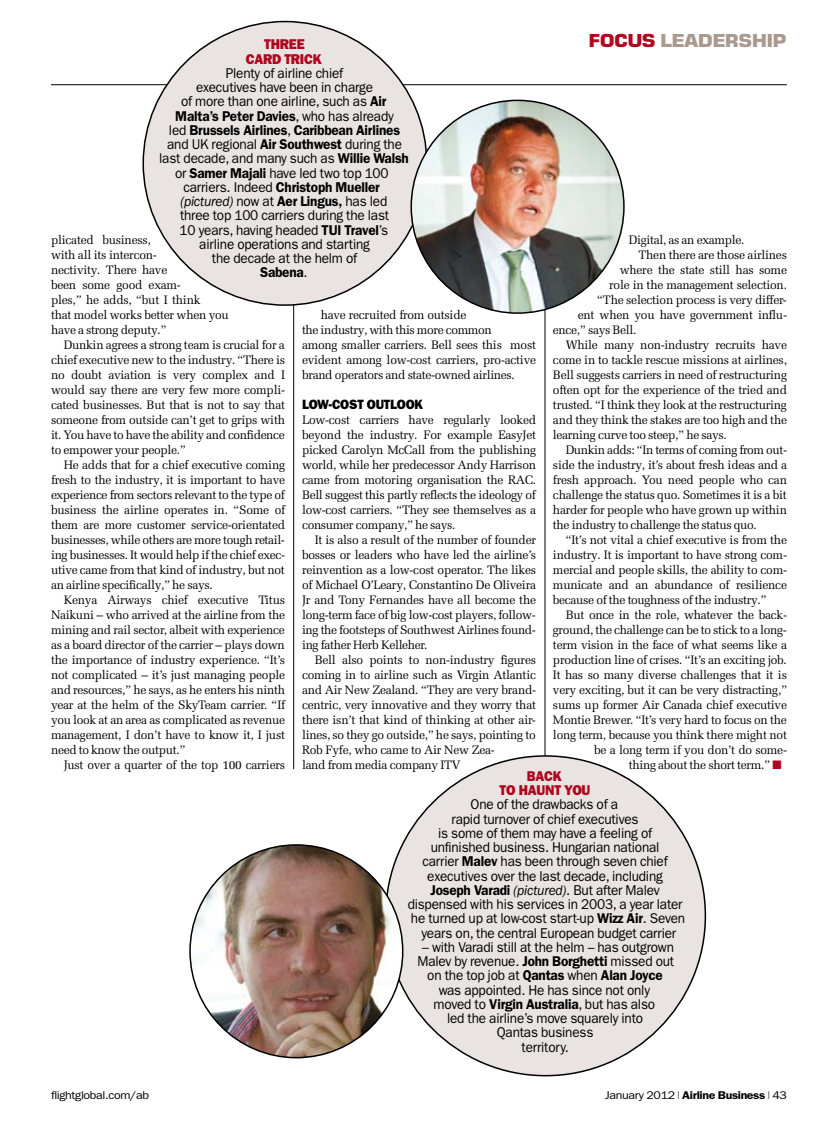
<style>
.page{position:relative;width:838px;height:1136px;background:#fff}
.page>*{position:absolute;margin:0;border:0;box-sizing:border-box;transform-origin:0 0}
.t1{font:700 18px "Eurostile LT Pro";letter-spacing:-.035em;color:#a9998f;scale:1.1 1}
.t2{font:14.25px/14.2px "ITC Franklin Gothic Std";letter-spacing:-.015em;color:#000;text-align:center;scale:.95 1}
.t3{font:14.25px/14.2px "ITC Franklin Gothic Std Hvy";letter-spacing:-.015em;color:#af071f;scale:.95 1}
.t4{font:13.5px "ITC Franklin Gothic Std Hvy";letter-spacing:-.015em;color:#000;scale:.95 1}
.t5{font:12.15px/15px "Melior LT Pro";letter-spacing:-.02em;color:#000;text-align:justify}
.t6{font:600 11.25px "ITC Franklin Gothic Std";letter-spacing:-.03em;color:#000;scale:1.1 1}
.t7{font:11.25px "ITC Franklin Gothic Std";letter-spacing:-.03em;color:#000;scale:1.1 1}
.s1{color:#af071f}
.s2{font-weight:600}
.s3{font-style:italic}
.s4{font-weight:400}
</style>
<div class="page">
<hr style="left:51px;top:84px;width:736px;height:1px;background:#000">
<hr style="left:293px;top:234px;width:1px;height:535px;background:#000">
<hr style="left:545px;top:234px;width:1px;height:535px;background:#000">
<div style="left:386px;top:755px;width:319px;height:320px;background:#e9e4e1;border-radius:50%"></div>
<div style="left:143px;top:22px;width:284px;height:283px;background:#e9e4e1;border-radius:50%"></div>
<img style="left:190px;top:844px;width:213px;height:213px;border-radius:106px">
<img style="left:411px;top:100px;width:213px;height:213px;border-radius:106px">
<h1 class="t1" style="left:588px;top:29px;width:182px"><span class="s1">FOCUS</span> LEADERSHIP</h1>
<p class="t3" style="left:246px;top:37px;width:66px;text-align:right">THREE<br>CARD TRICK</p>
<p class="t2" style="left:159px;top:66px;width:264px">Plenty of airline chief<br>executives have been in charge<br>of more than one airline, such as <span class="s2">Air Malta’s Peter Davies</span>, who has already<br>led <span class="s2">Brussels Airlines</span>, <span class="s2">Caribbean Airlines </span>and UK regional <span class="s2">Air Southwest</span> during the last decade, and many such as <span class="s2">Willie Walsh </span>or <span class="s2">Samer Majali</span> have led two top 100 carriers. Indeed <span class="s2">Christoph Mueller </span><span class="s3">(pictured)</span> now at <span class="s2">Aer Lingus,</span> has led<br>three top 100 carriers during the last<br>10 years, having headed <span class="s2">TUI Travel</span>’s<br>airline operations and starting<br>the decade at the helm of<br><span class="s2">Sabena</span>.</p>
<p class="t5" style="left:629px;top:232px;width:117px">Digital, as an example.</p>
<p class="t5" style="left:638px;top:247px;width:150px">Then there are those airlines</p>
<p class="t5" style="left:619px;top:262px;width:169px">where the state still has some</p>
<p class="t5" style="left:609px;top:277px;width:179px">role in the management selection.</p>
<p class="t5" style="left:597px;top:292px;width:191px">“The selection process is very differ-</p>
<p class="t5" style="left:577px;top:307px;width:211px">ent when you have government influ-</p>
<p class="t5" style="left:553px;top:322px;width:85px">ence,” says Bell.</p>
<p class="t5" style="left:565px;top:337px;width:223px">While many non-industry recruits have</p>
<p class="t5" style="left:553px;top:352px;width:235px">come in to tackle rescue missions at airlines,</p>
<p class="t5" style="left:553px;top:367px;width:235px">Bell suggests carriers in need of restructuring</p>
<p class="t5" style="left:553px;top:382px;width:235px">often opt for the experience of the tried and</p>
<p class="t5" style="left:553px;top:397px;width:235px">trusted. “I think they look at the restructuring</p>
<p class="t5" style="left:553px;top:412px;width:235px">and they think the stakes are too high and the</p>
<p class="t5" style="left:553px;top:427px;width:175px">learning curve too steep,” he says.</p>
<p class="t5" style="left:565px;top:442px;width:223px">Dunkin adds: “In terms of coming from out-</p>
<p class="t5" style="left:553px;top:457px;width:235px">side the industry, it’s about fresh ideas and a</p>
<p class="t5" style="left:553px;top:472px;width:235px">fresh approach. You need people who can</p>
<p class="t5" style="left:553px;top:487px;width:235px">challenge the status quo. Sometimes it is a bit</p>
<p class="t5" style="left:553px;top:502px;width:235px">harder for people who have grown up within</p>
<p class="t5" style="left:553px;top:517px;width:205px">the industry to challenge the status quo.</p>
<p class="t5" style="left:565px;top:532px;width:223px">“It’s not vital a chief executive is from the</p>
<p class="t5" style="left:553px;top:547px;width:235px">industry. It is important to have strong com-</p>
<p class="t5" style="left:553px;top:562px;width:235px">mercial and people skills, the ability to com-</p>
<p class="t5" style="left:553px;top:577px;width:235px">municate and an abundance of resilience</p>
<p class="t5" style="left:553px;top:592px;width:215px">because of the toughness of the industry.”</p>
<p class="t5" style="left:565px;top:607px;width:223px">But once in the role, whatever the back-</p>
<p class="t5" style="left:553px;top:622px;width:235px">ground, the challenge can be to stick to a long-</p>
<p class="t5" style="left:553px;top:637px;width:235px">term vision in the face of what seems like a</p>
<p class="t5" style="left:553px;top:652px;width:235px">production line of crises. “It’s an exciting job.</p>
<p class="t5" style="left:553px;top:667px;width:235px">It has so many diverse challenges that it is</p>
<p class="t5" style="left:553px;top:682px;width:236px">very exciting, but it can be very distracting,”</p>
<p class="t5" style="left:553px;top:697px;width:235px">sums up former Air Canada chief executive</p>
<p class="t5" style="left:553px;top:712px;width:235px">Montie Brewer. “It’s very hard to focus on the</p>
<p class="t5" style="left:553px;top:727px;width:235px">long term, because you think there might not</p>
<p class="t5" style="left:594px;top:742px;width:194px">be a long term if you don’t do some-</p>
<p class="t5" style="left:628px;top:757px;width:154px">thing about the short term.” <span class="s1">■</span></p>
<p class="t3" style="left:499px;top:768px;width:97px;text-indent:27px">BACK<br>TO HAUNT YOU</p>
<p class="t2" style="left:407px;top:797px;width:294px">One of the drawbacks of a<br>rapid turnover of chief executives<br>is some of them may have a feeling of<br>unfinished business. Hungarian national<br>carrier <span class="s2">Malev</span> has been through seven chief executives over the last decade, including <span class="s2">Joseph Varadi</span> <span class="s3">(pictured)</span>. But after Malev dispensed with his services in 2003, a year later he turned up at low-cost start-up <span class="s2">Wizz Air</span>. Seven years on, the central European budget carrier</p>
<p class="t2" style="left:417px;top:939px;width:272px">– with Varadi still at the helm – has outgrown Malev by revenue. <span class="s2">John Borghetti</span> missed out on the top job at <span class="s2">Qantas</span> when <span class="s2">Alan Joyce </span>was appointed. He has since not only<br>moved to <span class="s2">Virgin Australia</span>, but has also<br>led the airline’s move squarely into<br>Qantas business<br>territory.</p>
<p class="t5" style="left:51px;top:232px;width:179px;text-align:left">plicated business,<br>with all its intercon-<br>nectivity. There have<br>been some good exam-<br>ples,” he adds, “but I think<br>that model works better when you have a strong deputy.”</p>
<p class="t5" style="left:51px;top:337px;width:236px;text-indent:13px">Dunkin agrees a strong team is crucial for a chief executive new to the industry. “There is no doubt aviation is very complex and I would say there are very few more compli&shy;cated businesses. But that is not to say that someone from outside can’t get to grips with it. You have to have the ability and confidence to empower your people.”</p>
<p class="t5" style="left:51px;top:457px;width:235px;text-indent:13px">He adds that for a chief executive coming fresh to the industry, it is important to have experience from sectors relevant to the type of business the airline operates in. “Some of them are more customer service-orientated businesses, while others are more tough retail&shy;ing businesses. It would help if the chief exec&shy;utive came from that kind of industry, but not an airline specifically,” he says.</p>
<p class="t5" style="left:51px;top:592px;width:235px;text-indent:13px">Kenya Airways chief executive Titus Naikuni – who arrived at the airline from the mining and rail sector, albeit with experience as a board director of the carrier – plays down the importance of industry experience. “It’s not complicated – it’s just managing people and resources,” he says, as he enters his ninth year at the helm of the SkyTeam carrier. “If you look at an area as complicated as revenue management, I don’t have to know it, I just need to know the output.”</p>
<p class="t5" style="left:64px;top:757px;width:223px">Just over a quarter of the top 100 carriers</p>
<p class="t5" style="left:302px;top:307px;width:235px;text-align:left;text-indent:19px">have recruited from outside<br>the industry, with this more common<br>among smaller carriers. Bell sees this most evident among low-cost carriers, pro-active brand operators and state-owned airlines.</p>
<p class="t4" style="left:302px;top:396px;width:129px">LOW-COST OUTLOO K</p>
<p class="t5" style="left:302px;top:412px;width:235px">Low-cost carriers have regularly looked beyond the industry. For example EasyJet picked Carolyn McCall from the publishing world, while her predecessor Andy Harrison came from motoring organisation the RAC.<br>Bell suggest this partly reflects the ideology of low-cost carriers. “They see themselves as a consumer company,” he says.</p>
<p class="t5" style="left:302px;top:532px;width:235px;text-indent:13px">It is also a result of the number of founder bosses or leaders who have led the airline’s reinvention as a low-cost operator. The likes of Michael O’Leary, Constantino De Oliveira Jr and Tony Fernandes have all become the long-term face of big low-cost players, follow&shy;ing the footsteps of Southwest Airlines found&shy;ing father Herb Kelleher.</p>
<p class="t5" style="left:302px;top:652px;width:235px;text-align:left;text-indent:13px">Bell also points to non-industry figures coming in to airline such as Virgin Atlantic and Air New Zealand. “They are very brand&shy;centric, very innovative and they worry that there isn’t that kind of thinking at other air&shy;lines, so they go outside,” he says, pointing to Rob Fyfe, who came to Air New Zea-<br>land from media company ITV</p>
<p class="t7" style="left:51px;top:1088px;width:91px">flightglobal.com/ab</p>
<p class="t6" style="left:605px;top:1088px;width:167px"><span class="s4">January 2012</span> <sup>|</sup> Airline Business <sup>|</sup> <span class="s4">43</span></p>
</div>
